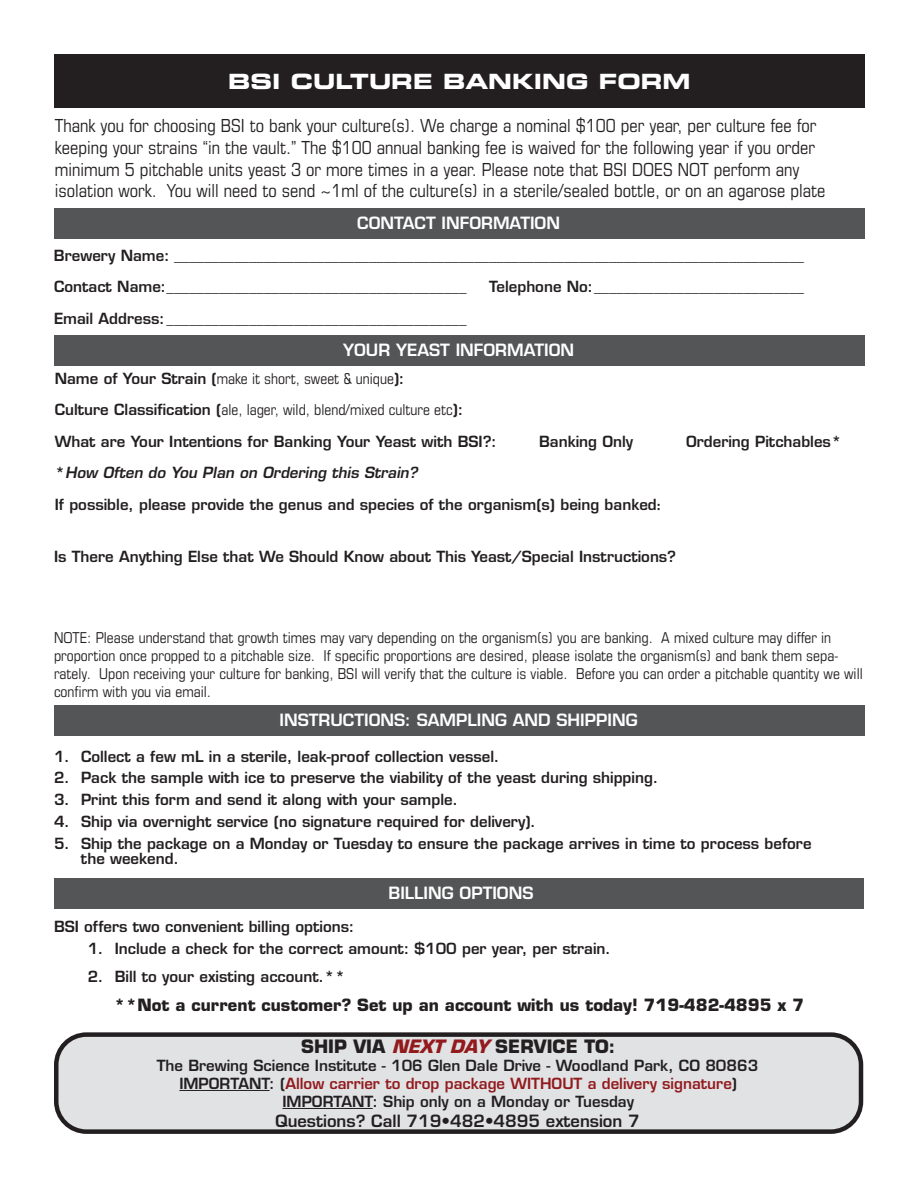
<style>
.page{position:relative;width:918px;height:1188px;background:#fff}
.page>*{position:absolute;margin:0;border:0;box-sizing:border-box;transform-origin:0 0}
.t1{font:21px "Eurostile LT Std Bold Ex 2";color:#fff}
.t2{font:condensed 18px/21.6px "Eurostile LT Std";color:#231f20}
.t3{font:700 18px "Eurostile LT Std";color:#231f20}
.t4{font:600 16.5px "Eurostile LT Std";color:#fff}
.t5{font:700 16.5px "Eurostile LT Std";color:#231f20}
.t6{font:600 16.5px "Eurostile LT Std";color:#231f20}
.t7{font:600 15px/31.5px "Eurostile LT Std";color:#231f20}
.t8{font:condensed 15px/18px "Eurostile LT Std";color:#231f20}
.t9{font:italic 600 15px "Eurostile LT Std";color:#231f20}
.s1{font-weight:400;font-stretch:condensed}
.s2{font-style:normal}
.s3{font-family:"Minion Pro";font-weight:700}
.s4{font-style:italic;color:#921a1d}
.s5{color:#921a1d}
</style>
<div class="page">
<div style="left:54px;top:335px;width:811px;height:30px;background:#545557"></div>
<div style="left:54px;top:705px;width:811px;height:31px;background:#545557"></div>
<div style="left:54px;top:208px;width:811px;height:30px;background:#545557"></div>
<div style="left:54px;top:54px;width:811px;height:54px;background:#231f20"></div>
<div style="left:54px;top:878px;width:810px;height:30px;background:#545557"></div>
<div style="left:56px;top:1035px;width:805px;height:97px;background:#e1e2e4;border-radius:30px"></div>
<hr style="left:179px;top:1090px;width:91px;height:1px;background:#231f20">
<hr style="left:282px;top:1108px;width:91px;height:1px;background:#231f20">
<div style="left:54px;top:1032px;width:809px;height:102px;border:4px solid #231f20;border-radius:30px"></div>
<h1 class="t1" style="left:228px;top:67px;width:464px">BSI CULTURE BANKING FORM</h1>
<p class="t2" style="left:55px;top:115px;width:772px">Thank you for choosing BSI to bank your culture(s). We charge a nominal $100 per year, per culture fee for keeping your strains “in the vault.” The $100 annual banking fee is waived for the following year if you order minimum 5 pitchable units yeast 3 or more times in a year. Please note that BSI DOES NOT perform any isolation work. You will need to send ~1ml of the culture(s) in a sterile/sealed bottle, or on an agarose plate</p>
<p class="t4" style="left:357px;top:212px;width:204px">CONTACT INFORMATION</p>
<p class="t7" style="left:54px;top:240px;width:752px">Brewery Name: ____________________________________________________________________________________<br>Contact Name:________________________________________</p>
<p class="t7" style="left:489px;top:271px;width:316px">Telephone No:____________________________</p>
<p class="t7" style="left:54px;top:303px;width:414px">Email Address:________________________________________</p>
<p class="t4" style="left:343px;top:340px;width:233px">YOUR YEAST INFORMATION</p>
<p class="t7" style="left:55px;top:363px;width:444px">Name of Your Strain (<span class="s1">make it short, sweet &amp; unique</span>):<br>Culture Classification (<span class="s1">ale, lager, wild, blend/mixed culture etc</span>):<br>What are Your Intentions for Banking Your Yeast with BSI?:</p>
<p class="t9" style="left:55px;top:463px;width:368px"><span class="s2">*</span> How Often do You Plan on Ordering this Strain?</p>
<p class="t7" style="left:539px;top:426px;width:96px">Banking Only</p>
<p class="t7" style="left:686px;top:426px;width:157px">Ordering Pitchables*</p>
<p class="t7" style="left:55px;top:489px;width:607px">If possible, please provide the genus and species of the organism(s) being banked<span class="s3">:</span></p>
<p class="t7" style="left:54px;top:541px;width:624px">Is There Anything Else that We Should Know about This Yeast/Special Instructions?</p>
<p class="t8" style="left:54px;top:628px;width:810px">NOTE: Please understand that growth times may vary depending on the organism(s) you are banking. A mixed culture may differ in proportion once propped to a pitchable size. If specific proportions are desired, please isolate the organism(s) and bank them sepa&shy;rately. Upon receiving your culture for banking, BSI will verify that the culture is viable. Before you can order a pitchable quantity we will confirm with you via email.</p>
<p class="t4" style="left:280px;top:710px;width:360px">INSTRUCTIONS: SAMPLING AND SHIPPING</p>
<p class="t7" style="left:54px;top:740px;width:447px">1. Collect a few mL in a sterile, leak-proof collection vessel.</p>
<p class="t7" style="left:54px;top:762px;width:606px">2. Pack the sample with ice to preserve the viability of the yeast during shipping.</p>
<p class="t7" style="left:54px;top:784px;width:405px">3. Print this form and send it along with your sample.</p>
<p class="t7" style="left:54px;top:805px;width:483px">4. Ship via overnight service (no signature required for delivery).</p>
<p class="t7" style="left:81px;top:835px;width:732px;line-height:15px;text-indent:-27px">5. Ship the package on a Monday or Tuesday to ensure the package arrives in time to process before the weekend.</p>
<p class="t4" style="left:389px;top:883px;width:146px">BILLING OPTIONS</p>
<p class="t7" style="left:54px;top:911px;width:302px">BSI offers two convenient billing options:</p>
<p class="t7" style="left:88px;top:932px;width:525px">1. Include a check for the correct amount: $100 per year, per strain.</p>
<p class="t7" style="left:88px;top:961px;width:259px">2. Bill to your existing account.**</p>
<p class="t5" style="left:114px;top:994px;width:692px">**Not a current customer? Set up an account with us today! 719-482-4895 x 7</p>
<p class="t3" style="left:301px;top:1035px;width:316px">SHIP VIA <span class="s4">NEXTDAY</span> SERVICE TO:</p>
<p class="t7" style="left:157px;top:1056px;width:603px;line-height:18px;text-align:center">The Brewing Science Institute - 106 Glen Dale Drive - Woodland Park, CO 80863<br>IMPORTANT: (<span class="s5">Allow carrier to drop package WITHOUT a delivery signature</span>)<br>IMPORTANT: Ship only on a Monday or Tuesday</p>
<p class="t6" style="left:275px;top:1110px;width:366px">Questions? Call 719•482•4895 extension 7</p>
</div>
